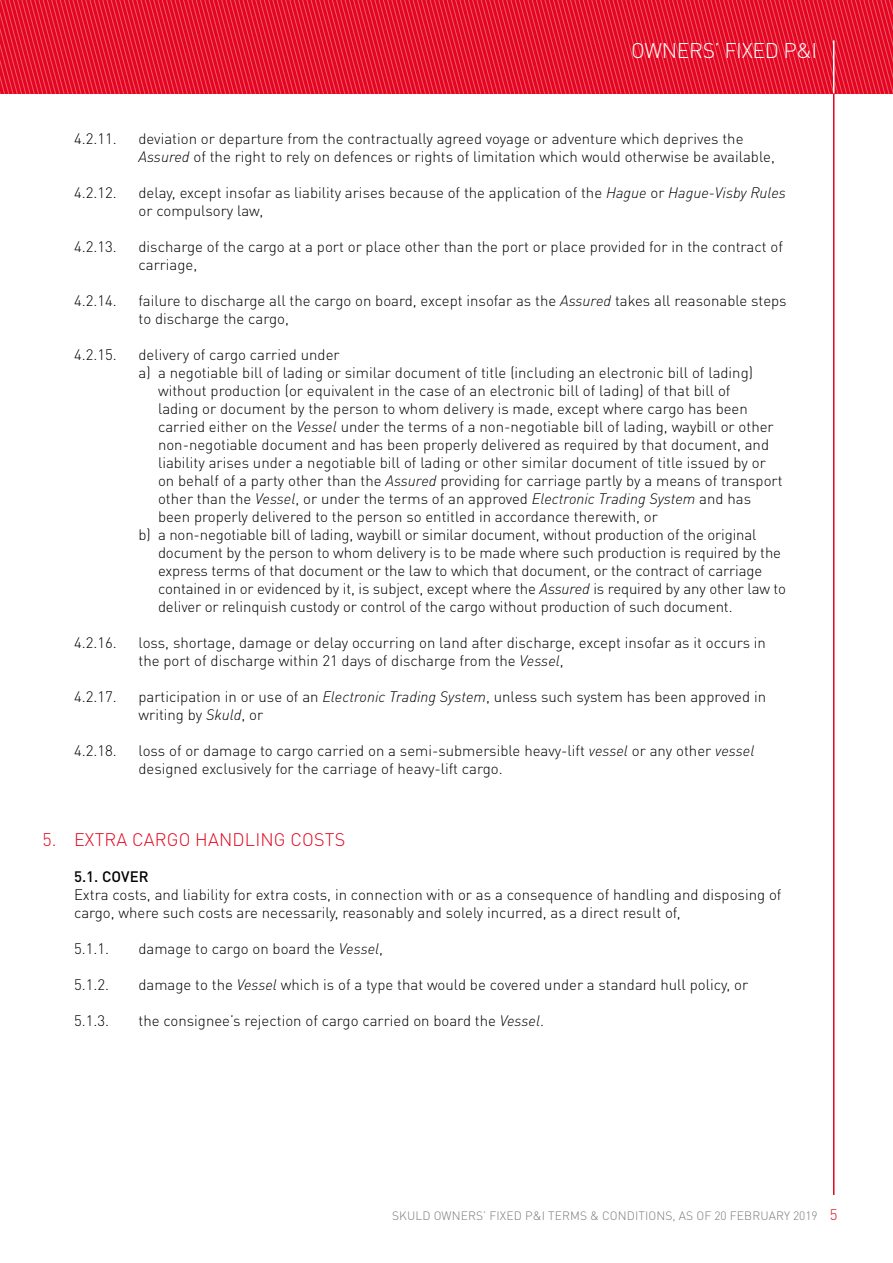
<style>
.page{position:relative;width:893px;height:1263px;background:#fff}
.page>*{position:absolute;margin:0;border:0;box-sizing:border-box;transform-origin:0 0}
.t1{font:300 21px "DINOT";letter-spacing:-.015em;color:#fff}
.t2{font:300 18px "DIN Pro";letter-spacing:.01em;color:#e40521}
.t3{font:300 15px/18px "DINOT";color:#000}
.t4{font:500 15px "DINOT";letter-spacing:.005em;color:#000}
.t5{font:300 12px "DINOT";letter-spacing:.01em;color:#7c7b7b}
.s1{font-style:italic}
.s2{font-size:15px;color:#e40521}
</style>
<div class="page">
<svg style="left:0;top:0;width:893px;height:94px;background:#e61933"></svg>
<hr style="left:833px;top:40px;width:1px;height:54px;background:#fff">
<hr style="left:833px;top:94px;width:1px;height:1101px;background:#e40521">
<h1 class="t1" style="left:631px;top:38px;width:188px">OWNERS’ FIXED P&amp;I</h1>
<p class="t3" style="left:74px;top:129px;width:44px">4.2.11.</p>
<p class="t3" style="left:139px;top:129px;width:638px">deviation or departure from the contractually agreed voyage or adventure which deprives the<br><span class="s1">Assured</span> of the right to rely on defences or rights of limitation which would otherwise be available,</p>
<p class="t3" style="left:74px;top:183px;width:44px">4.2.12.</p>
<p class="t3" style="left:139px;top:183px;width:649px">delay, except insofar as liability arises because of the application of the <span class="s1">Hague</span> or <span class="s1">Hague-Visby Rules </span>or compulsory law,</p>
<p class="t3" style="left:74px;top:237px;width:44px">4.2.13.</p>
<p class="t3" style="left:139px;top:237px;width:646px">discharge of the cargo at a port or place other than the port or place provided for in the contract of carriage,</p>
<p class="t3" style="left:74px;top:291px;width:44px">4.2.14.</p>
<p class="t3" style="left:139px;top:291px;width:650px">failure to discharge all the cargo on board, except insofar as the <span class="s1">Assured</span> takes all reasonable steps to discharge the cargo,</p>
<p class="t3" style="left:74px;top:345px;width:44px">4.2.15.</p>
<p class="t3" style="left:139px;top:345px;width:203px">delivery of cargo carried under</p>
<p class="t3" style="left:139px;top:363px;width:616px">a) a negotiable bill of lading or similar document of title (including an electronic bill of lading)</p>
<p class="t3" style="left:158px;top:381px;width:574px">without production (or equivalent in the case of an electronic bill of lading) of that bill of</p>
<p class="t3" style="left:158px;top:399px;width:591px">lading or document by the person to whom delivery is made, except where cargo has been</p>
<p class="t3" style="left:158px;top:417px;width:617px">carried either on the <span class="s1">Vessel</span> under the terms of a non-negotiable bill of lading, waybill or other</p>
<p class="t3" style="left:158px;top:435px;width:613px">non-negotiable document and has been properly delivered as required by that document, and</p>
<p class="t3" style="left:158px;top:453px;width:609px">liability arises under a negotiable bill of lading or other similar document of title issued by or</p>
<p class="t3" style="left:158px;top:471px;width:626px">on behalf of a party other than the <span class="s1">Assured</span> providing for carriage partly by a means of transport</p>
<p class="t3" style="left:158px;top:489px;width:595px">other than the <span class="s1">Vessel</span>, or under the terms of an approved <span class="s1">Electronic Trading System</span> and has</p>
<p class="t3" style="left:158px;top:507px;width:501px">been properly delivered to the person so entitled in accordance therewith, or</p>
<p class="t3" style="left:139px;top:525px;width:619px">b) a non-negotiable bill of lading, waybill or similar document, without production of the original</p>
<p class="t3" style="left:158px;top:543px;width:625px">document by the person to whom delivery is to be made where such production is required by the</p>
<p class="t3" style="left:158px;top:561px;width:606px">express terms of that document or the law to which that document, or the contract of carriage</p>
<p class="t3" style="left:158px;top:579px;width:630px">contained in or evidenced by it, is subject, except where the <span class="s1">Assured</span> is required by any other law to</p>
<p class="t3" style="left:158px;top:597px;width:576px">deliver or relinquish custody or control of the cargo without production of such document.</p>
<p class="t3" style="left:74px;top:633px;width:44px">4.2.16.</p>
<p class="t3" style="left:139px;top:633px;width:629px">loss, shortage, damage or delay occurring on land after discharge, except insofar as it occurs in the port of discharge within 21 days of discharge from the <span class="s1">Vessel</span>,</p>
<p class="t3" style="left:74px;top:687px;width:44px">4.2.17.</p>
<p class="t3" style="left:139px;top:687px;width:629px">participation in or use of an <span class="s1">Electronic Trading System</span>, unless such system has been approved in writing by <span class="s1">Skuld</span>, or</p>
<p class="t3" style="left:74px;top:741px;width:44px">4.2.18.</p>
<p class="t3" style="left:139px;top:741px;width:617px">loss of or damage to cargo carried on a semi-submersible heavy-lift <span class="s1">vessel</span> or any other <span class="s1">vessel </span>designed exclusively for the carriage of heavy-lift cargo.</p>
<p class="t2" style="left:43px;top:827px;width:304px">5. EXTRA CARGO HANDLING COSTS</p>
<p class="t4" style="left:74px;top:867px;width:76px">5.1. COVER</p>
<p class="t3" style="left:74px;top:885px;width:709px">Extra costs, and liability for extra costs, in connection with or as a consequence of handling and disposing of cargo, where such costs are necessarily, reasonably and solely incurred, as a direct result of,</p>
<p class="t3" style="left:74px;top:939px;width:37px">5.1.1.</p>
<p class="t3" style="left:139px;top:939px;width:246px">damage to cargo on board the <span class="s1">Vessel</span>,</p>
<p class="t3" style="left:74px;top:975px;width:37px">5.1.2.</p>
<p class="t3" style="left:139px;top:975px;width:611px">damage to the <span class="s1">Vessel</span> which is of a type that would be covered under a standard hull policy, or</p>
<p class="t3" style="left:74px;top:1011px;width:37px">5.1.3.</p>
<p class="t3" style="left:139px;top:1011px;width:407px">the consignee’s rejection of cargo carried on board the <span class="s1">Vessel</span>.</p>
<p class="t5" style="left:392px;top:1209px;width:447px">SKULD OWNERS’ FIXED P&amp;I TERMS &amp; CONDITIONS, AS OF 20 FEBRUARY 2019 <span class="s2">5</span></p>
</div>
